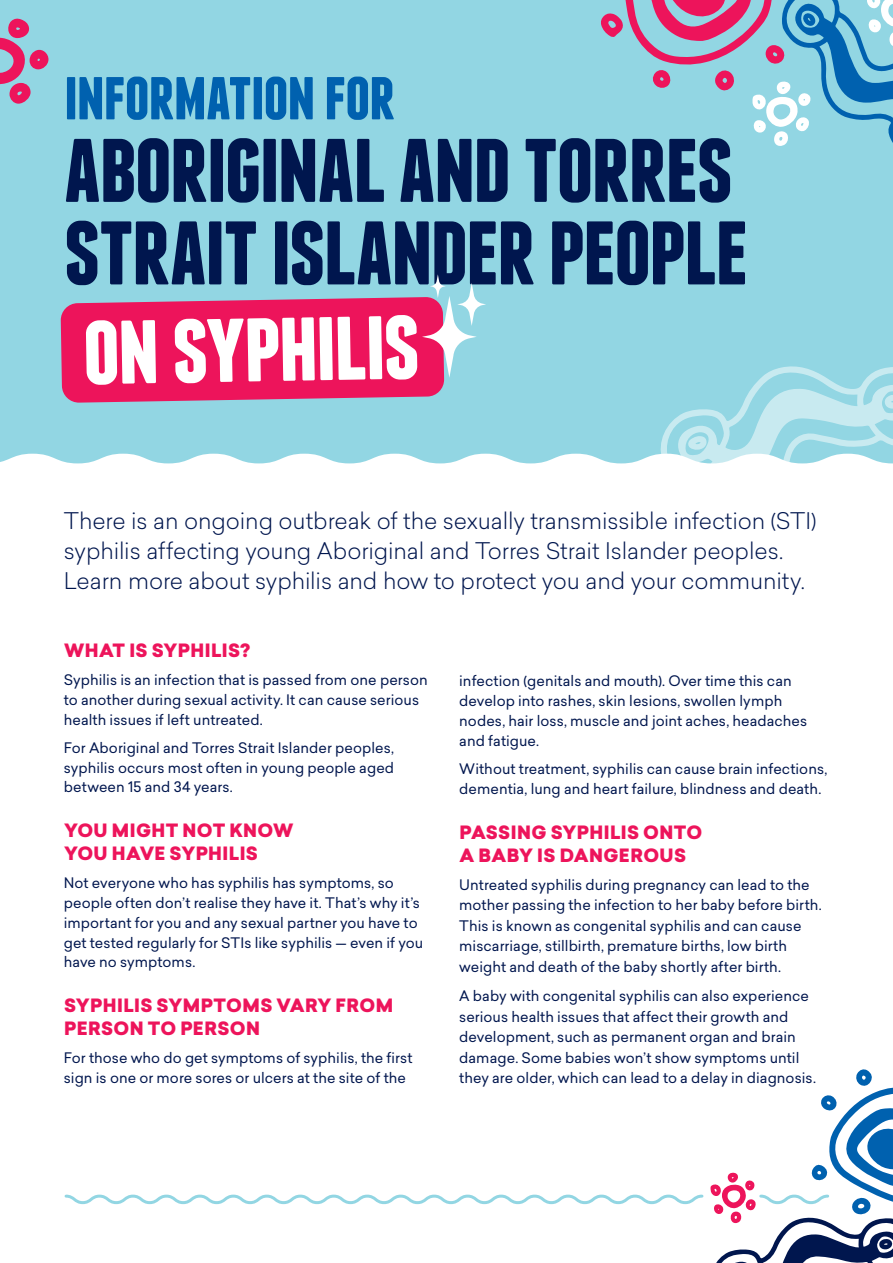
<style>
.page{position:relative;width:893px;height:1263px;background:#fff}
.page>*{position:absolute;margin:0;border:0;box-sizing:border-box;transform-origin:0 0}
.t1{font:700 105px/82.5px "Franchise";letter-spacing:-.025em;color:#00164e}
.t2{font:700 105px "Franchise";color:#fff}
.t3{font:700 70.5px "Franchise";letter-spacing:-.025em;color:#0061af}
.t4{font:300 22.5px/30px "Sailec";letter-spacing:-.005em;color:#00164e}
.t5{font:900 18px/22.5px "Sailec";letter-spacing:.02em;color:#ed145b}
.t6{font:14.25px/19.8px "Sailec";letter-spacing:.005em;color:#00164e}
</style>
<div class="page">
<div style="left:0;top:0;width:893px;height:464px;background:#92d6e3"></div>
<svg style="left:657px;top:364px;width:236px;height:100px;background:#abdfe9"></svg>
<svg style="left:0;top:18px;width:49px;height:86px;background:#b38eb0"></svg>
<svg style="left:600px;top:0;width:293px;height:163px;background:#92b9d1"></svg>
<svg style="left:61px;top:274px;width:425px;height:129px;background:#d25186"></svg>
<svg style="left:64px;top:1069px;width:829px;height:194px"></svg>
<h2 class="t3" style="left:64px;top:62px;width:333px">INFORMATION FOR</h2>
<h1 class="t1" style="left:64px;top:124px;width:687px">ABORIGINAL AND TORRES<br>STRAIT ISLANDER PEOPLE</h1>
<h1 class="t2" style="left:82px;top:299px;width:339px;rotate:-1deg">ON SYPHILIS</h1>
<h3 class="t4" style="left:64px;top:505px;width:754px">There is an ongoing outbreak of the sexually transmissible infection (STI) syphilis affecting young Aboriginal and Torres Strait Islander peoples.<br>Learn more about syphilis and how to protect you and your community.</h3>
<p class="t5" style="left:64px;top:639px;width:188px">WHAT IS SYPHILIS?</p>
<p class="t6" style="left:64px;top:670px;width:366px">Syphilis is an infection that is passed from one person to another during sexual activity. It can cause serious health issues if left untreated.</p>
<p class="t6" style="left:64px;top:737px;width:332px;text-align:justify">For Aboriginal and Torres Strait Islander peoples, syphilis occurs most often in young people aged between 15 and 34 years.</p>
<p class="t5" style="left:64px;top:820px;width:231px">YOU MIGHT NOT KNOW<br>YOU HAVE SYPHILIS</p>
<p class="t6" style="left:64px;top:873px;width:361px">Not everyone who has syphilis has symptoms, so people often don’t realise they have it. That’s why it’s important for you and any sexual partner you have to get tested regularly for STIs like syphilis — even if you have no symptoms.</p>
<p class="t5" style="left:64px;top:995px;width:330px">SYPHILIS SYMPTOMS VARY FROM<br>PERSON TO PERSON</p>
<p class="t6" style="left:64px;top:1048px;width:350px">For those who do get symptoms of syphilis, the first sign is one or more sores or ulcers at the site of the</p>
<p class="t6" style="left:459px;top:671px;width:350px">infection (genitals and mouth). Over time this can develop into rashes, skin lesions, swollen lymph nodes, hair loss, muscle and joint aches, headaches and fatigue.</p>
<p class="t6" style="left:459px;top:759px;width:370px">Without treatment, syphilis can cause brain infections, dementia, lung and heart failure, blindness and death.</p>
<p class="t5" style="left:460px;top:822px;width:244px">PASSING SYPHILIS ONTO<br>A BABY IS DANGEROUS</p>
<p class="t6" style="left:459px;top:874px;width:364px;line-height:20.5px">Untreated syphilis during pregnancy can lead to the mother passing the infection to her baby before birth.<br>This is known as congenital syphilis and can cause miscarriage, stillbirth, premature births, low birth weight and death of the baby shortly after birth.</p>
<p class="t6" style="left:459px;top:985px;width:358px;line-height:20.5px">A baby with congenital syphilis can also experience serious health issues that affect their growth and development, such as permanent organ and brain damage. Some babies won’t show symptoms until they are older, which can lead to a delay in diagnosis.</p>
</div>
